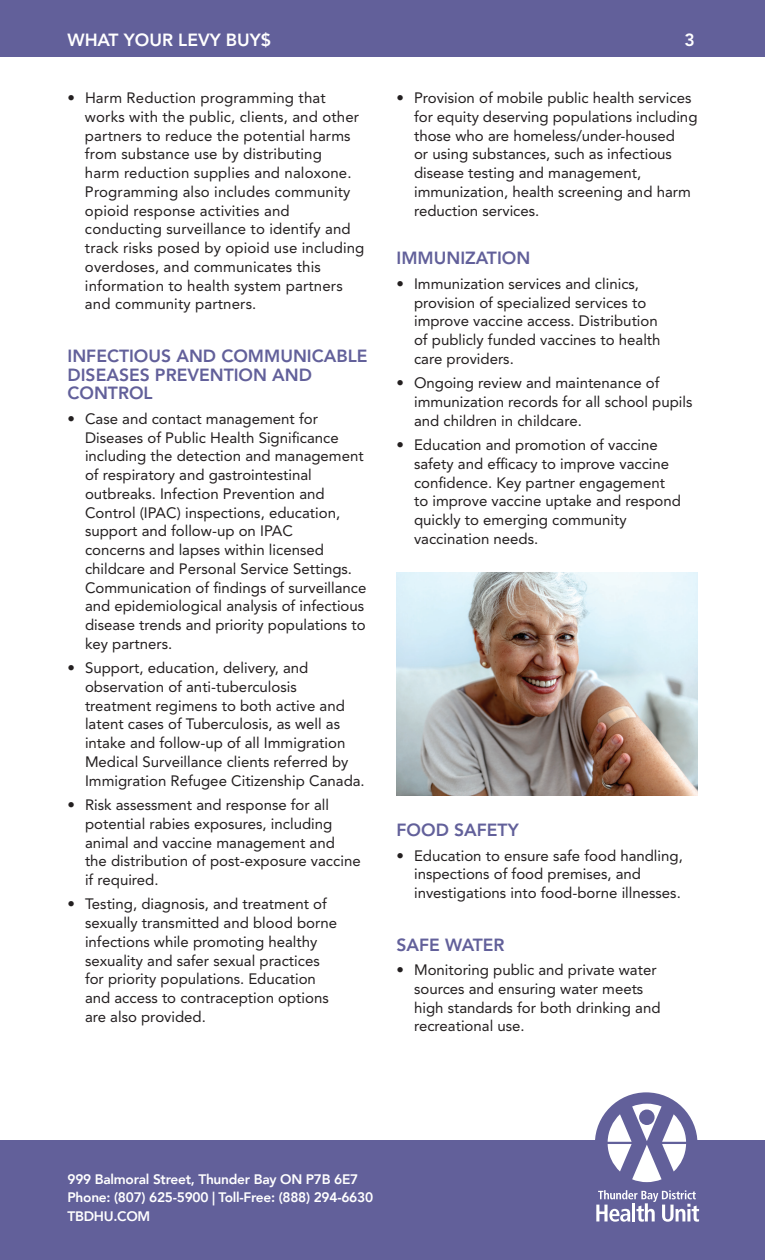
<style>
.page{position:relative;width:765px;height:1260px;background:#fff}
.page>*{position:absolute;margin:0;border:0;box-sizing:border-box;transform-origin:0 0}
.t1{font:800 17.5px/18.8px "Avenir LT Std";color:#62609a}
.t2{font:800 17.5px "Avenir LT Std";color:#fff}
.t3{font:15px/18.8px "Avenir LT Std";color:#231f20}
.t4{font:800 13.75px/18.8px "Avenir";letter-spacing:-.02em;color:#fff}
</style>
<div class="page">
<div style="left:0;top:1140px;width:765px;height:120px;background:#62609a"></div>
<div style="left:0;top:0;width:765px;height:56px;background:#62609a"></div>
<div style="left:595px;top:1092px;width:103px;height:103px;background:#62609a;border-radius:50%"></div>
<svg style="left:608px;top:1104px;width:78px;height:78px"></svg>
<svg style="left:596px;top:1190px;width:103px;height:32px"></svg>
<img style="left:397px;top:572px;width:301px;height:224px">
<p class="t2" style="left:68px;top:29px;width:205px">WHAT YOUR LEVY BUY$</p>
<p class="t2" style="left:685px;top:29px;width:12px">3</p>
<p class="t3" style="left:85px;top:89px;width:281px;text-indent:-17px">• Harm Reduction programming that works with the public, clients, and other partners to reduce the potential harms from substance use by distributing<br>harm reduction supplies and naloxone.<br>Programming also includes community opioid response activities and conducting surveillance to identify and track risks posed by opioid use including overdoses, and communicates this information to health system partners and community partners.</p>
<p class="t1" style="left:68px;top:346px;width:299px">INFECTIOUS AND COMMUNICABLE<br>DISEASES PREVE</p>
<p class="t1" style="left:210px;top:365px;width:104px">NTION AND</p>
<p class="t1" style="left:68px;top:384px;width:54px">CONTRO</p>
<p class="t1" style="left:144px;top:384px;width:11px">L</p>
<p class="t3" style="left:85px;top:409px;width:283px;text-indent:-18px">• Case and contact management for Diseases of Public Health Significance including the detection and management of respiratory and gastrointestinal outbreaks. Infection Prevention and Control (IPAC) inspections, education, support and follow-up on IPAC<br>concerns and lapses within licensed childcare and Personal Service Settings.<br>Communication of findings of surveillance and epidemiological analysis of infectious disease trends and priority populations to key partners.</p>
<p class="t3" style="left:85px;top:659px;width:281px;text-indent:-18px">• Support, education, delivery, and observation of anti-tuberculosis treatment regimens to both active and latent cases of Tuberculosis, as well as intake and follow-up of all Immigration Medical Surveillance clients referred by Immigration Refugee Citizenship Canada.</p>
<p class="t3" style="left:85px;top:796px;width:277px;text-indent:-18px">• Risk assessment and response for all potential rabies exposures, including animal and vaccine management and<br>the distribution of post-exposure vaccine if required.</p>
<p class="t3" style="left:85px;top:895px;width:254px;text-indent:-18px">• Testing, diagnosis, and treatment of sexually transmitted and blood borne infections while promoting healthy sexuality and safer sexual practices for priority populations. Education and access to contraception options are also provided.</p>
<p class="t3" style="left:414px;top:89px;width:285px;text-indent:-18px">• Provision of mobile public health services for equity deserving populations including those who are homeless/under-housed<br>or using substances, such as infectious disease testing and management, immunization, health screening and harm reduction services.</p>
<p class="t1" style="left:397px;top:249px;width:135px">IMMUNIZATION</p>
<p class="t3" style="left:414px;top:274px;width:248px;text-indent:-18px">• Immunization services and clinics, provision of specialized services to improve vaccine access. Distribution of publicly funded vaccines to health care providers.</p>
<p class="t3" style="left:414px;top:374px;width:280px;text-indent:-18px">• Ongoing review and maintenance of immunization records for all school pupils and children in childcare.</p>
<p class="t3" style="left:414px;top:436px;width:268px;text-indent:-18px">• Education and promotion of vaccine safety and efficacy to improve vaccine confidence. Key partner engagement to improve vaccine uptake and respond quickly to emerging community vaccination needs.</p>
<p class="t1" style="left:397px;top:821px;width:124px">FOO D SAFETY</p>
<p class="t3" style="left:414px;top:846px;width:270px;text-indent:-18px">• Education to ensure safe food handling, inspections of food premises, and investigations into food-borne illnesses.</p>
<p class="t1" style="left:397px;top:935px;width:77px">SAFE WATER</p>
<p class="t3" style="left:414px;top:961px;width:248px;text-indent:-18px">• Monitoring public and private water sources and ensuring water meets high standards for both drinking and recreational use.</p>
<p class="t4" style="left:68px;top:1169px;width:307px">999 Balmoral Street, Thunder Bay ON P7B 6E7<br>Phone: (807) 625-5900 | Toll-Free: (888) 294-6630<br>TBDHU.COM</p>
</div>
